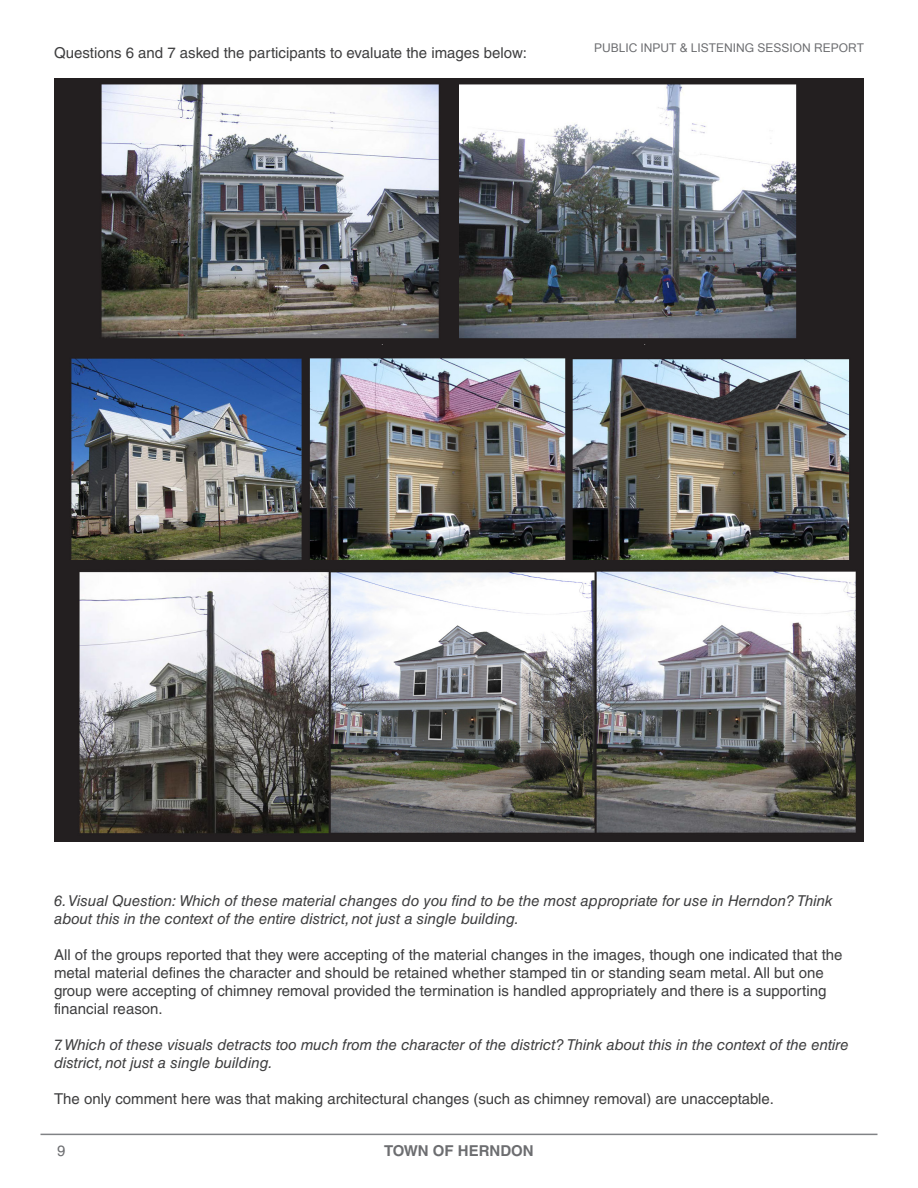
<style>
.page{position:relative;width:918px;height:1188px;background:#fff}
.page>*{position:absolute;margin:0;border:0;box-sizing:border-box;transform-origin:0 0}
.t1{font:15px/18px "Helvetica LT Std";color:#3e3e3f}
.t2{font:italic 15px/18px "Helvetica LT Std";color:#3e3e3f}
.t3{font:700 15px "Helvetica LT Std";color:#6c6d70}
.t4{font:15px "Helvetica LT Std";color:#6c6d70}
.t5{font:12px "Microsoft Sans Serif";color:#6c6d70}
</style>
<div class="page">
<hr style="left:40px;top:1134px;width:838px;height:1px;background:#808285">
<img style="left:54px;top:79px;width:810px;height:762px">
<p class="t1" style="left:54px;top:44px;width:475px">Questions 6 and 7 asked the participants to evaluate the images below:</p>
<p class="t5" style="left:594px;top:40px;width:272px">PUBLIC INPUT &amp; LISTENING SESSION REPORT</p>
<p class="t2" style="left:54px;top:892px;width:780px">6. Visual Question: Which of these material changes do you find to be the most appropriate for use in Herndon? Think about this in the context of the entire district, not just a single building.</p>
<p class="t1" style="left:54px;top:946px;width:790px">All of the groups reported that they were accepting of the material changes in the images, though one indicated that the metal material defines the character and should be retained whether stamped tin or standing seam metal. All but one group were accepting of chimney removal provided the termination is handled appropriately and there is a supporting financial reason.</p>
<p class="t2" style="left:54px;top:1036px;width:796px">7. Which of these visuals detracts too much from the character of the district? Think about this in the context of the entire district, not just a single building.</p>
<p class="t1" style="left:54px;top:1090px;width:721px">The only comment here was that making architectural changes (such as chimney removal) are unacceptable.</p>
<p class="t4" style="left:57px;top:1142px;width:10px">9</p>
<p class="t3" style="left:384px;top:1142px;width:151px">TOWN OF HERNDON</p>
</div>
